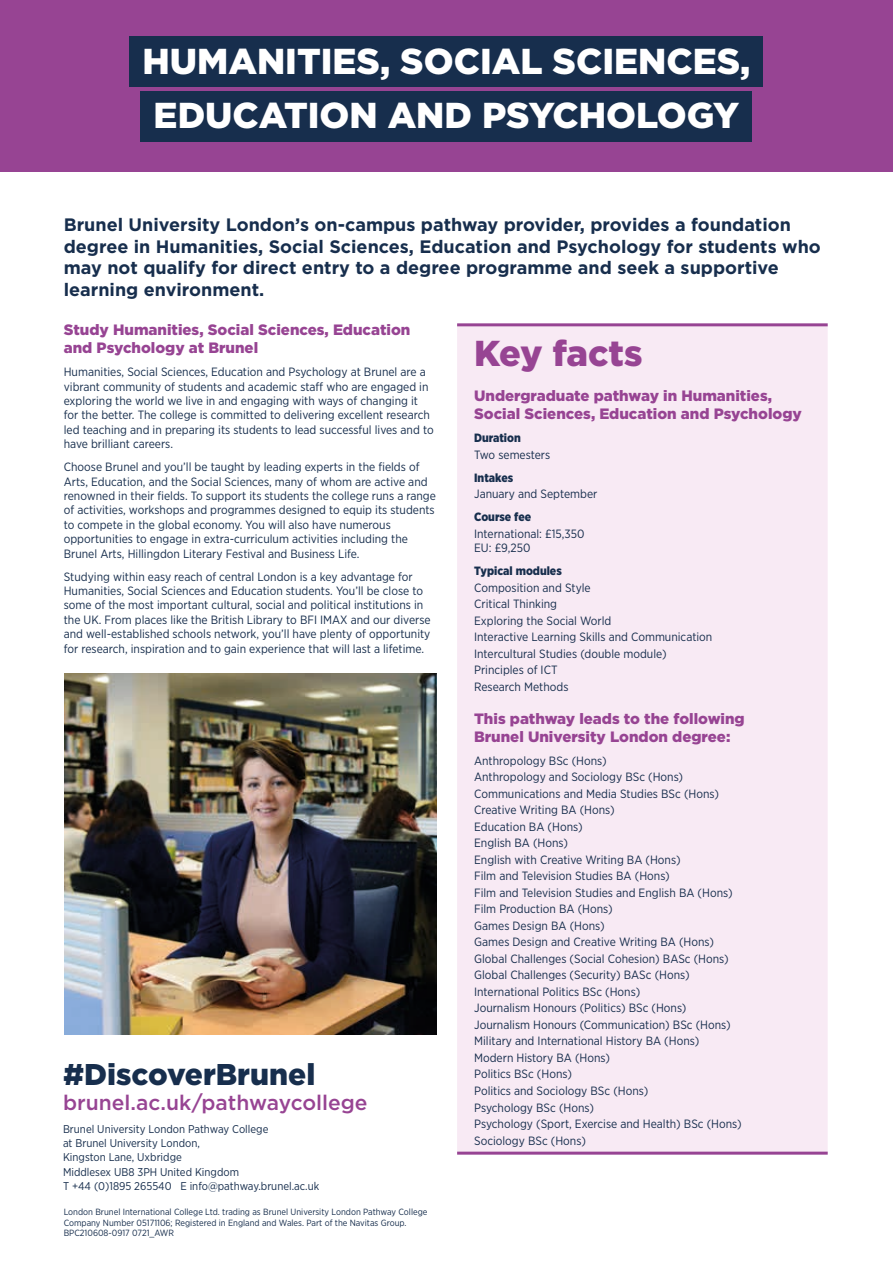
<style>
.page{position:relative;width:893px;height:1263px;background:#fff}
.page>*{position:absolute;margin:0;border:0;box-sizing:border-box;transform-origin:0 0}
.t1{font:900 36px/54.4px "Gotham";color:#fff;text-align:center}
.t2{font:900 36px "Gotham";letter-spacing:-.01em;color:#974493}
.t3{font:900 30px "Gotham";color:#172e4d}
.t4{font:500 21px "Gotham";color:#974493}
.t5{font:700 18px/21.6px "Gotham";color:#172e4d}
.t6{font:900 15px/18px "Gotham";color:#974493}
.t7{font:12px/16.5px "Gotham Narrow";color:#172e4d}
.t8{font:900 12px "Gotham Narrow";color:#172e4d}
.t9{font:11.25px/14.2px "Gotham Narrow";color:#172e4d}
.t10{font:9px/10.8px "Gotham Narrow";color:#172e4d}
</style>
<div class="page">
<div style="left:457px;top:326px;width:371px;height:826px;background:#f8eaf4"></div>
<hr style="left:457px;top:323px;width:371px;height:3px;background:#974493">
<hr style="left:457px;top:1152px;width:371px;height:3px;background:#974493">
<div style="left:0;top:0;width:893px;height:171px;background:#974493"></div>
<div style="left:130px;top:37px;width:633px;height:50px;background:#172e4d"></div>
<div style="left:141px;top:91px;width:611px;height:50px;background:#172e4d"></div>
<img style="left:65px;top:673px;width:372px;height:362px">
<h1 class="t1" style="left:142px;top:34px;width:610px">HUMANITIES, SOCIAL SCIENCES,<br>EDUCATION AND PSYCHOLOGY</h1>
<p class="t5" style="left:64px;top:214px;width:758px">Brunel University London’s on-campus pathway provider, provides a foundation degree in Humanities, Social Sciences, Education and Psychology for students who may not qualify for direct entry to a degree programme and seek a supportive learning environment.</p>
<p class="t6" style="left:64px;top:321px;width:348px">Study Humanities, Social Sciences, Education and Psychology at Brunel</p>
<p class="t7" style="left:64px;top:365px;width:371px;line-height:14.4px">Humanities, Social Sciences, Education and Psychology at Brunel are a vibrant community of students and academic staff who are engaged in exploring the world we live in and engaging with ways of changing it for the better. The college is committed to delivering excellent research led teaching and in preparing its students to lead successful lives and to have brilliant careers.</p>
<p class="t7" style="left:64px;top:459px;width:374px;line-height:14.4px">Choose Brunel and you’ll be taught by leading experts in the fields of Arts, Education, and the Social Sciences, many of whom are active and renowned in their fields. To support its students the college runs a range of activities, workshops and programmes designed to equip its students to compete in the global economy. You will also have numerous opportunities to engage in extra-curriculum activities including the Brunel Arts, Hillingdon Literary Festival and Business Life.</p>
<p class="t7" style="left:64px;top:569px;width:368px;line-height:14.4px">Studying within easy reach of central London is a key advantage for Humanities, Social Sciences and Education students. You’ll be close to some of the most important cultural, social and political institutions in the UK. From places like the British Library to BFI IMAX and our diverse and well-established schools network, you’ll have plenty of opportunity for research, inspiration and to gain experience that will last a lifetime.</p>
<h1 class="t2" style="left:474px;top:329px;width:170px">Key facts</h1>
<p class="t6" style="left:474px;top:387px;width:329px">Undergraduate pathway in Humanities,<br>Social Sciences, Education and Psychology</p>
<p class="t8" style="left:474px;top:430px;width:48px">Duration</p>
<p class="t7" style="left:474px;top:446px;width:78px">Two semesters</p>
<p class="t8" style="left:474px;top:470px;width:41px">Intakes</p>
<p class="t7" style="left:474px;top:486px;width:125px">January and September</p>
<p class="t8" style="left:474px;top:509px;width:59px">Course fee</p>
<p class="t7" style="left:474px;top:526px;width:112px;line-height:14.4px">International: £15,350<br>EU: £9,250</p>
<p class="t8" style="left:474px;top:563px;width:89px">Typical modules</p>
<p class="t7" style="left:474px;top:579px;width:240px">Composition and Style<br>Critical Thinking<br>Exploring the Social World<br>Interactive Learning Skills and Communication<br>Intercultural Studies (double module)<br>Principles of ICT<br>Research Methods</p>
<p class="t6" style="left:474px;top:709px;width:272px">This pathway leads to the following<br>Brunel University London degree:</p>
<p class="t7" style="left:474px;top:752px;width:269px">Anthropology BSc (Hons)<br>Anthropology and Sociology BSc (Hons)<br>Communications and Media Studies BSc (Hons)<br>Creative Writing BA (Hons)<br>Education BA (Hons)<br>English BA (Hons)<br>English with Creative Writing BA (Hons)<br>Film and Television Studies BA (Hons)<br>Film and Television Studies and English BA (Hons)<br>Film Production BA (Hons)<br>Games Design BA (Hons)<br>Games Design and Creative Writing BA (Hons)<br>Global Challenges (Social Cohesion) BASc (Hons)<br>Global Challenges (Security) BASc (Hons)<br>International Politics BSc (Hons)<br>Journalism Honours (Politics) BSc (Hons)<br>Journalism Honours (Communication) BSc (Hons)<br>Military and International History BA (Hons)<br>Modern History BA (Hons)<br>Politics BSc (Hons)<br>Politics and Sociology BSc (Hons)<br>Psychology BSc (Hons)<br>Psychology (Sport, Exercise and Health) BSc (Hons)<br>Sociology BSc (Hons)</p>
<h2 class="t3" style="left:63px;top:1054px;width:254px">#DiscoverBrunel</h2>
<h3 class="t4" style="left:63px;top:1089px;width:306px">brunel.ac.uk/pathwaycollege</h3>
<p class="t9" style="left:63px;top:1122px;width:258px">Brunel University London Pathway College<br>at Brunel University London,<br>Kingston Lane, Uxbridge<br>Middlesex UB8 3PH United Kingdom<br>T +44 (0)1895 265540 E info@pathway.brunel.ac.uk</p>
<p class="t10" style="left:64px;top:1206px;width:365px">London Brunel International College Ltd. trading as Brunel University London Pathway College<br>Company Number 05171106; Registered in England and Wales. Part of the Navitas Group.<br>BPC210608-0917 0721_AWR</p>
</div>
